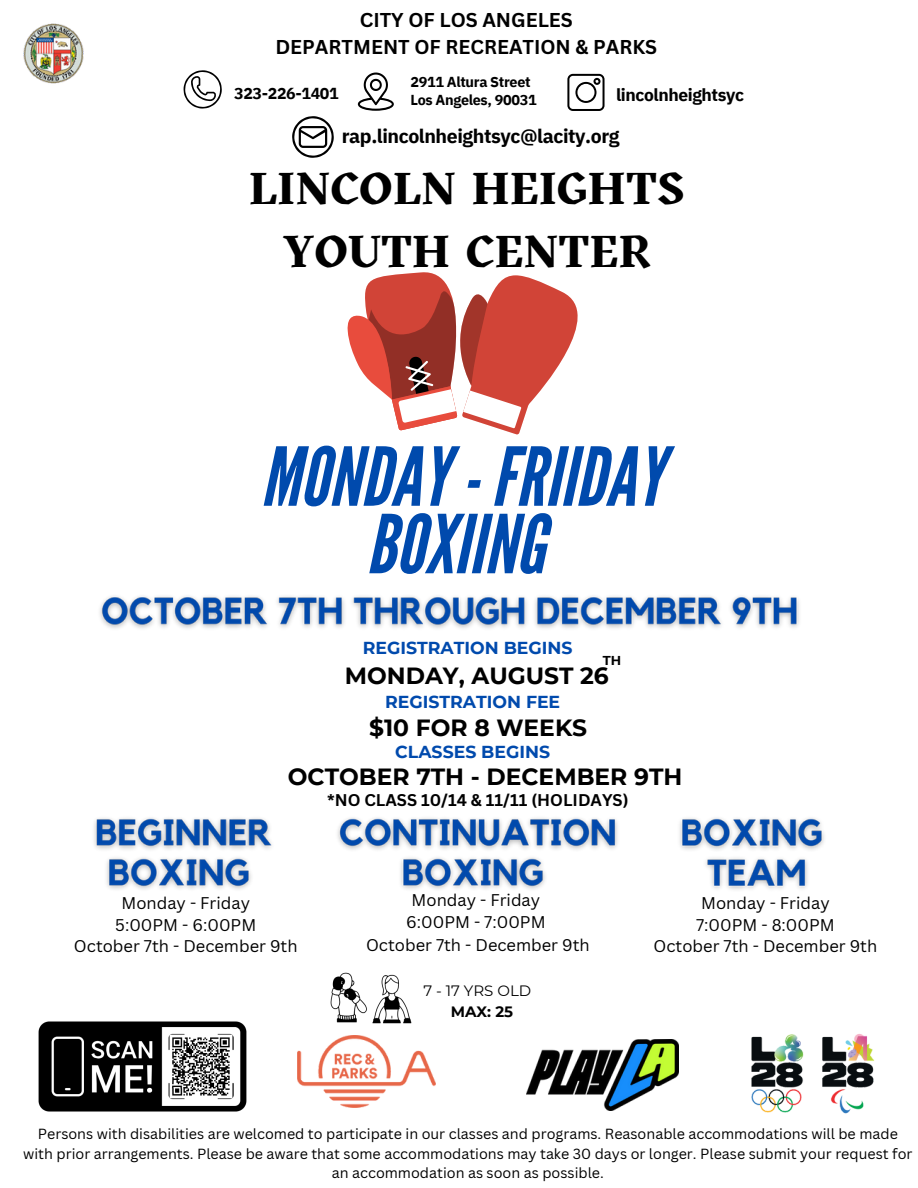
<style>
.page{position:relative;width:918px;height:1188px;background:#fff}
.page>*{position:absolute;margin:0;border:0;box-sizing:border-box;transform-origin:0 0}
.t1{font:italic 81px/67.5px "League Gothic";color:#004aad;text-align:center}
.t2{font:700 45px/63px "Kitsch";color:#000;text-align:center}
.t3{font:700 23.4px "Montserrat";color:#000}
.t4{font:700 19.5px/27px "Canva Sans";color:#000;text-align:center}
.t5{font:700 19.5px "IBM Plex Sans";letter-spacing:-.02em;color:#000}
.t6{font:700 17.4px "IBM Plex Sans";letter-spacing:-.02em;color:#000}
.t7{font:700 17.25px "Montserrat";color:#004aad}
.t8{font:16.5px/21.3px "Canva Sans";color:#000;text-align:center}
.t9{font:700 16.5px "Canva Sans";color:#000}
.t10{font:700 15.9px "IBM Plex Sans";letter-spacing:-.02em;color:#000}
.t11{font:15px "Montserrat";color:#000}
.t12{font:700 15px "Montserrat";color:#000}
.t13{font:700 14.4px/18px "IBM Plex Sans";letter-spacing:-.025em;color:#000}
.t14{font:14.25px/19.2px "Canva Sans";color:#000;text-align:center}
.t15{font:700 12.9px "Montserrat";color:#000}
</style>
<div class="page">
<img style="left:297px;top:1035px;width:139px;height:72px">
<img style="left:527px;top:1039px;width:152px;height:71px">
<img style="left:38px;top:1021px;width:209px;height:91px">
<svg style="left:347px;top:272px;width:231px;height:162px"></svg>
<img style="left:751px;top:1034px;width:124px;height:80px">
<img style="left:162px;top:1028px;width:78px;height:77px">
<img style="left:330px;top:972px;width:82px;height:52px">
<img style="left:100px;top:596px;width:699px;height:33px">
<img style="left:23px;top:23px;width:61px;height:61px">
<svg style="left:184px;top:70px;width:38px;height:39px"></svg>
<svg style="left:292px;top:116px;width:42px;height:42px"></svg>
<svg style="left:358px;top:73px;width:36px;height:38px"></svg>
<svg style="left:567px;top:74px;width:38px;height:37px"></svg>
<img style="left:94px;top:818px;width:178px;height:72px">
<img style="left:337px;top:818px;width:281px;height:72px">
<img style="left:679px;top:818px;width:145px;height:72px">
<p class="t4" style="left:275px;top:6px;width:383px">CITY OF LOS ANGELES<br>DEPARTMENT OF RECREATION &amp; PARKS</p>
<p class="t10" style="left:234px;top:83px;width:106px">323-226-1401</p>
<p class="t13" style="left:410px;top:72px;width:128px">2911 Altura Street<br>Los Angeles, 90031</p>
<p class="t6" style="left:616px;top:83px;width:130px">lincolnheightsyc</p>
<p class="t5" style="left:342px;top:123px;width:279px">rap.lincolnheightsyc@lacity.org</p>
<p class="t2" style="left:249px;top:161px;width:437px">LINCOLN HEIGHTS<br>YOUTH CENTER</p>
<p class="t1" style="left:260px;top:445px;width:404px">MONDAY- FRIIDAY<br>BOXIING</p>
<p class="t7" style="left:363px;top:637px;width:211px">REGISTRATION BEGINS</p>
<p class="t15" style="left:603px;top:653px;width:20px">TH</p>
<p class="t3" style="left:345px;top:661px;width:265px">MONDAY, AUGUST 26</p>
<p class="t7" style="left:385px;top:691px;width:177px">REGISTRATION FEE</p>
<p class="t7" style="left:395px;top:741px;width:156px">CLASSES BEGINS</p>
<p class="t3" style="left:369px;top:713px;width:220px">$10 FOR 8 WEEKS</p>
<p class="t3" style="left:288px;top:763px;width:396px">OCTOBER 7TH - DECEMBER 9TH</p>
<p class="t9" style="left:327px;top:788px;width:303px">*NO CLASS 10/14 &amp; 11/11 (HOLIDAYS)</p>
<h3 class="t8" style="left:74px;top:892px;width:225px">Monday - Friday<br>5:00PM - 6:00PM<br>October 7th - December 9th</h3>
<p class="t8" style="left:412px;top:888px;width:130px">Monday - Friday</p>
<p class="t8" style="left:406px;top:911px;width:141px">6:00PM - 7:00PM</p>
<p class="t8" style="left:366px;top:933px;width:225px">October 7th - December 9th</p>
<h6 class="t11" style="left:423px;top:981px;width:109px">7 - 17 YRS OLD</h6>
<h6 class="t12" style="left:451px;top:1002px;width:64px">MAX: 25</h6>
<p class="t8" style="left:654px;top:892px;width:225px">Monday - Friday<br>7:00PM - 8:00PM<br>October 7th - December 9th</p>
<p class="t14" style="left:23px;top:1124px;width:891px">Persons with disabilities are welcomed to participate in our classes and programs. Reasonable accommodations will be made with prior arrangements. Please be aware that some accommodations may take 30 days or longer. Please submit your request for an accommodation as soon as possible.</p>
</div>
